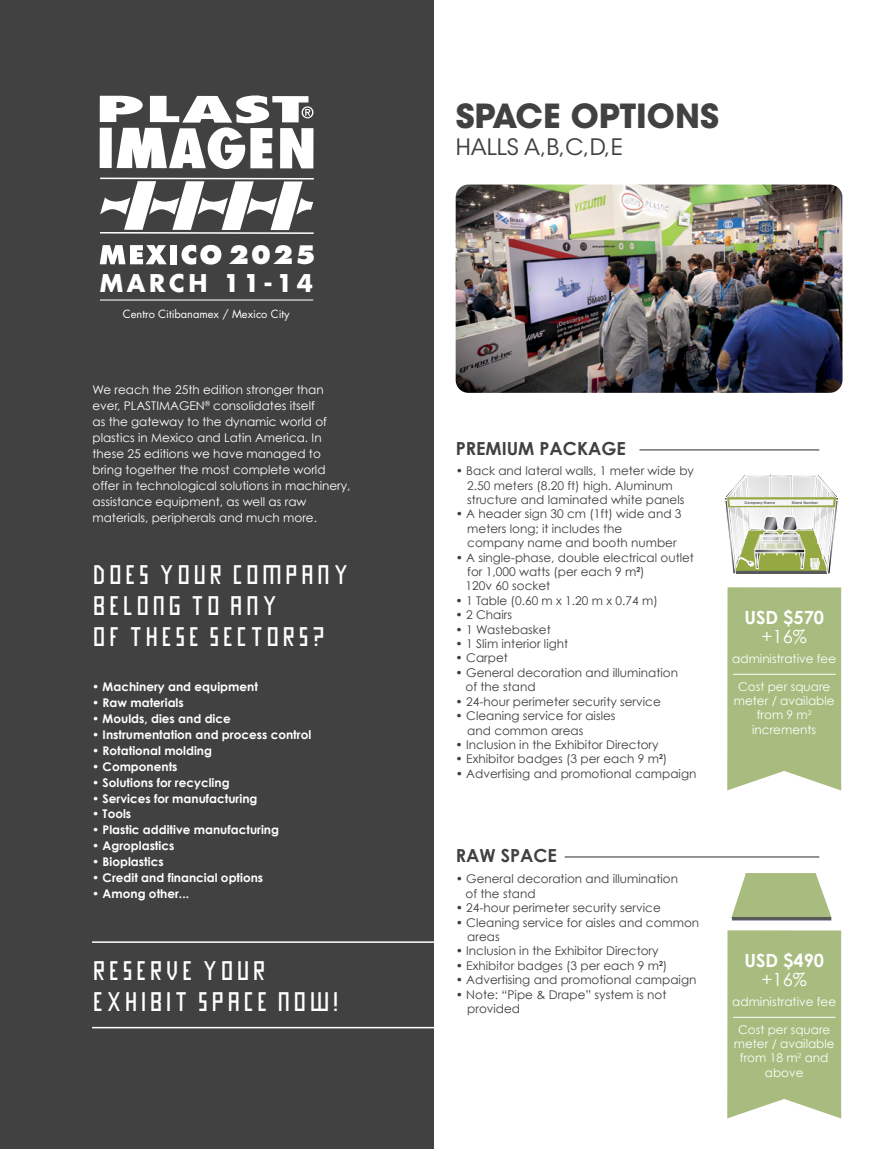
<style>
.page{position:relative;width:893px;height:1149px;background:#fff}
.page>*{position:absolute;margin:0;border:0;box-sizing:border-box;transform-origin:0 0}
.t1{font:700 33px "ITC Avant Garde Std";color:#414142}
.t2{font:800 24.75px "Futura Std";color:#fff}
.t3{font:700 23.85px "Futura Std";letter-spacing:.16em;color:#fff}
.t4{font:22.5px "ITC Avant Garde Std";color:#414142}
.t5{font:18.75px/30.8px "Imagine Slim Extra";color:#fff}
.t6{font:700 18.15px "Century Gothic";color:#fff}
.t7{font:18.15px "Century Gothic";color:#fff}
.t8{font:700 18px "Century Gothic";color:#414142}
.t9{font:12px/14.4px "Century Gothic";color:#3e3d3f}
.t10{font:12px/15.9px "Century Gothic";color:#fff;text-align:center}
.t11{font:700 12px "Century Gothic";color:#fff}
.t12{font:10.95px "Futura Std";color:#fff}
.t13{font:700 3.6px "ITC Avant Garde Std";color:#6e7072}
</style>
<div class="page">
<div style="left:727px;top:930px;width:114px;height:187px;background:#a7bc7e"></div>
<div style="left:727px;top:587px;width:114px;height:203px;background:#a7bc7e"></div>
<div style="left:0;top:0;width:433px;height:1148px;background:#414142"></div>
<hr style="left:92px;top:941px;width:346px;height:1px;background:#fff">
<hr style="left:92px;top:1026px;width:346px;height:2px;background:#fff">
<img style="left:456px;top:184px;width:386px;height:209px">
<svg style="left:725px;top:474px;width:113px;height:100px"></svg>
<div style="left:755px;top:549px;width:50px;height:3px;border:1px solid #fff"></div>
<svg style="left:732px;top:873px;width:99px;height:43px;background:#b4c591"></svg>
<hr style="left:732px;top:916px;width:99px;height:3px;background:#58595b">
<hr style="left:733px;top:673px;width:103px;height:1px;background:#fff">
<hr style="left:639px;top:449px;width:180px;height:1px;background:#414142">
<hr style="left:565px;top:856px;width:254px;height:1px;background:#414142">
<hr style="left:733px;top:1016px;width:103px;height:1px;background:#fff">
<hr style="left:100px;top:177px;width:214px;height:2px;background:#fff">
<hr style="left:100px;top:232px;width:214px;height:2px;background:#fff">
<svg style="left:100px;top:181px;width:213px;height:49px"></svg>
<hr style="left:100px;top:299px;width:213px;height:1px;background:#fff">
<svg style="left:100px;top:95px;width:213px;height:74px"></svg>
<svg style="left:100px;top:245px;width:67px;height:19px"></svg>
<div style="left:170px;top:245px;width:7px;height:19px;background:#fff"></div>
<svg style="left:181px;top:245px;width:40px;height:19px"></svg>
<h2 class="t2" style="left:228px;top:239px;width:89px">2025</h2>
<h3 class="t3" style="left:100px;top:267px;width:215px">MARCH 11-14</h3>
<p class="t12" style="left:123px;top:307px;width:168px">Centro Citibanamex / Mexico City</p>
<p class="t10" style="left:93px;top:382px;width:260px;text-align:left">We reach the 25th edition stronger than ever, PLASTIMAGEN<sup>®</sup> consolidates itself<br>as the gateway to the dynamic world of plastics in Mexico and Latin America. In these 25 editions we have managed to bring together the most complete world offer in technological solutions in machinery, assistance equipment, as well as raw materials, peripherals and much more.</p>
<h3 class="t5" style="left:92px;top:562px;width:260px">DOES YOUR COMPANY<br>BELONG TO ANY<br>OF THESE SECTORS?</h3>
<p class="t11" style="left:92px;top:677px;width:167px">• Machinery and equipment</p>
<p class="t11" style="left:92px;top:693px;width:93px">• Raw materials</p>
<p class="t11" style="left:92px;top:709px;width:140px">• Moulds, dies and dice</p>
<p class="t11" style="left:92px;top:725px;width:221px">• Instrumentation and process control</p>
<p class="t11" style="left:92px;top:741px;width:121px">• Rotational molding</p>
<p class="t11" style="left:92px;top:757px;width:87px">• Components</p>
<p class="t11" style="left:92px;top:772px;width:139px">• Solutions for recycling</p>
<p class="t11" style="left:92px;top:788px;width:167px">• Services for manufacturing</p>
<p class="t11" style="left:92px;top:804px;width:41px">• Tools</p>
<p class="t11" style="left:92px;top:820px;width:188px">• Plastic additive manufacturing</p>
<p class="t11" style="left:92px;top:836px;width:84px">• Agroplastics</p>
<p class="t11" style="left:92px;top:852px;width:73px">• Bioplastics</p>
<p class="t11" style="left:92px;top:868px;width:173px">• Credit and financial options</p>
<p class="t11" style="left:92px;top:884px;width:98px">• Among other...</p>
<h3 class="t5" style="left:92px;top:958px;width:251px">RESERVE YOUR<br>EXHIBIT SPACE NOW!</h3>
<h1 class="t1" style="left:456px;top:94px;width:265px">SPACE OPTIONS</h1>
<h3 class="t4" style="left:456px;top:133px;width:169px">HALLS A,B,C,D,E</h3>
<h3 class="t8" style="left:456px;top:434px;width:172px">PREMIUM PACKAGE</h3>
<p class="t9" style="left:467px;top:463px;width:228px;text-indent:-12px">• Back and lateral walls, 1 meter wide by<br>2.50 meters (8.20 ft) high. Aluminum structure and laminated white panels</p>
<p class="t9" style="left:467px;top:506px;width:216px;text-indent:-12px">• A header sign 30 cm (1ft) wide and 3 meters long; it includes the company name and booth number</p>
<p class="t9" style="left:466px;top:549px;width:230px;text-indent:-10px">• A single-phase, double electrical outlet for 1,000 watts (per each 9 m<sup>2</sup>)<br>120v 60 socket</p>
<p class="t9" style="left:456px;top:593px;width:204px">• 1 Table (0.60 m x 1.20 m x 0.74 m)</p>
<p class="t9" style="left:456px;top:607px;width:58px">• 2 Chairs</p>
<p class="t9" style="left:456px;top:621px;width:97px">• 1 Wastebasket</p>
<p class="t9" style="left:456px;top:636px;width:114px">• 1 Slim interior light</p>
<p class="t9" style="left:456px;top:650px;width:54px">• Carpet</p>
<p class="t9" style="left:466px;top:665px;width:214px;text-indent:-10px">• General decoration and illumination of the stand</p>
<p class="t9" style="left:456px;top:693px;width:207px">• 24-hour perimeter security service</p>
<p class="t9" style="left:467px;top:708px;width:150px;text-indent:-12px">• Cleaning service for aisles and common areas</p>
<p class="t9" style="left:456px;top:737px;width:204px">• Inclusion in the Exhibitor Directory</p>
<p class="t9" style="left:456px;top:751px;width:213px">• Exhibitor badges (3 per each 9 m<sup>2</sup>)</p>
<p class="t9" style="left:456px;top:765px;width:242px">• Advertising and promotional campaign</p>
<h3 class="t8" style="left:456px;top:841px;width:103px">RAW SPACE</h3>
<p class="t9" style="left:466px;top:871px;width:214px;text-indent:-10px">• General decoration and illumination of the stand</p>
<p class="t9" style="left:456px;top:900px;width:207px">• 24-hour perimeter security service</p>
<p class="t9" style="left:467px;top:914px;width:233px;text-indent:-12px">• Cleaning service for aisles and common areas</p>
<p class="t9" style="left:456px;top:943px;width:204px">• Inclusion in the Exhibitor Directory</p>
<p class="t9" style="left:456px;top:957px;width:213px">• Exhibitor badges (3 per each 9 m<sup>2</sup>)</p>
<p class="t9" style="left:456px;top:972px;width:242px">• Advertising and promotional campaign</p>
<p class="t9" style="left:467px;top:986px;width:201px;text-indent:-12px">• Note: “Pipe &amp; Drape” system is not provided</p>
<p class="t13" style="left:745px;top:500px;width:32px">Company Name</p>
<p class="t13" style="left:792px;top:500px;width:28px">Stand Number</p>
<h3 class="t6" style="left:744px;top:603px;width:81px">USD $570</h3>
<h3 class="t7" style="left:762px;top:623px;width:47px">+16%</h3>
<p class="t10" style="left:732px;top:650px;width:105px">administrative fee</p>
<p class="t10" style="left:734px;top:678px;width:102px;line-height:14.4px">Cost per square meter / available from 9 m<sup>2 </sup>increments</p>
<h3 class="t6" style="left:744px;top:945px;width:81px">USD $490</h3>
<h3 class="t7" style="left:762px;top:966px;width:47px">+16%</h3>
<p class="t10" style="left:732px;top:992px;width:105px">administrative fee</p>
<p class="t10" style="left:734px;top:1021px;width:102px;line-height:14.4px">Cost per square meter / available from 18 m<sup>2</sup> and above</p>
</div>
